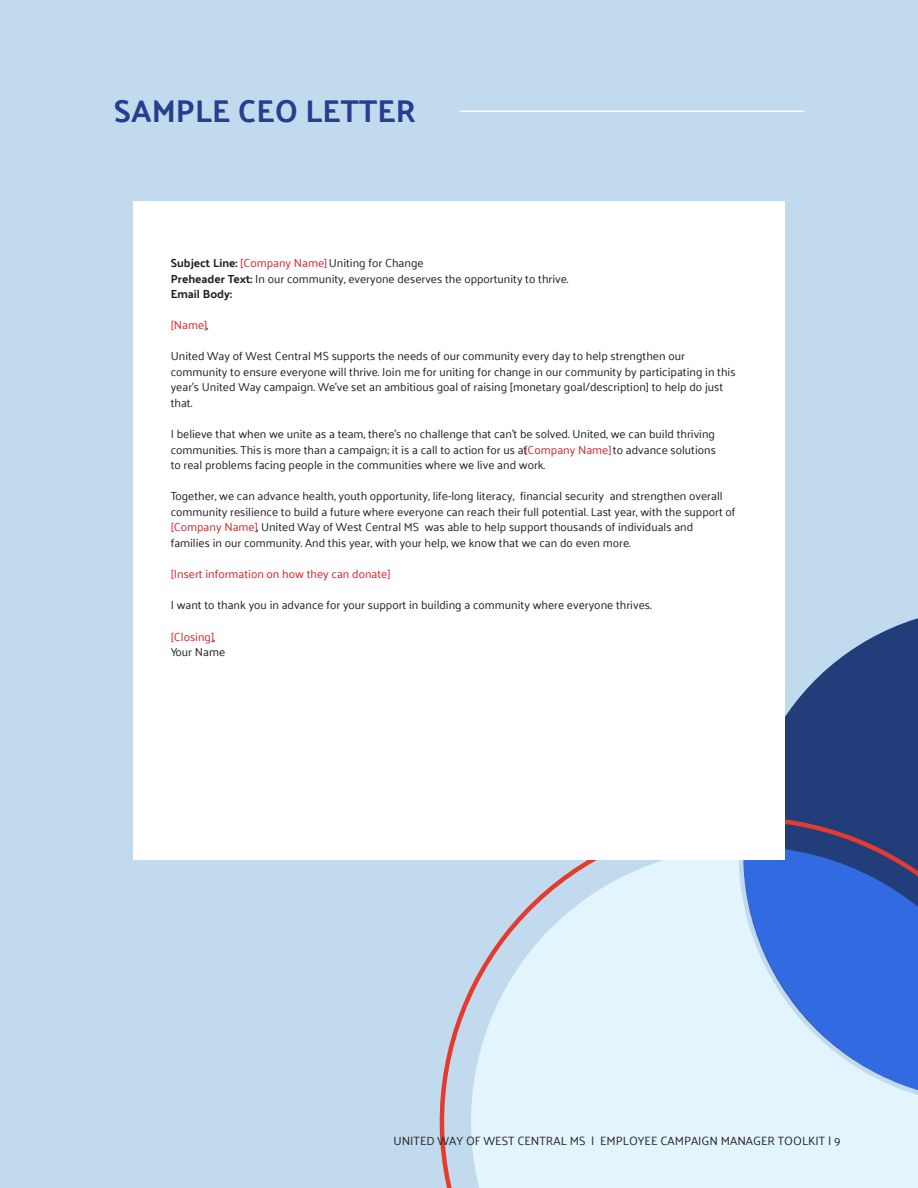
<style>
.page{position:relative;width:918px;height:1188px;background:#c2daed}
.page>*{position:absolute;margin:0;border:0;box-sizing:border-box;transform-origin:0 0}
.t1{font:700 31.5px "Palanquin";color:#253f8e}
.t2{font:12px "Palanquin";color:#231f20}
.t3{font:11.7px/15.6px "Palanquin";color:#231f20}
.t4{font:11.7px/15.6px "Palanquin";color:#d1232a}
.s1{font-weight:700}
.s2{color:#d1232a}
.s3{color:#231f20}
</style>
<div class="page">
<hr style="left:460px;top:111px;width:344px;height:1px;background:#fff">
<svg style="left:785px;top:618px;width:133px;height:158px"></svg>
<svg style="left:439px;top:776px;width:479px;height:412px"></svg>
<svg style="left:742px;top:845px;width:176px;height:266px;background:#6791e1"></svg>
<div style="left:133px;top:201px;width:652px;height:659px;background:#fff"></div>
<h1 class="t1" style="left:114px;top:93px;width:303px">SAMPLE CEO LETTER</h1>
<p class="t3" style="left:171px;top:255px;width:399px"><span class="s1">Subject Line:</span> <span class="s2">[Company Name]</span> Uniting for Change<br><span class="s1">Preheader Text:</span> In our community, everyone deserves the opportunity to thrive.<br><span class="s1">Email Body:</span></p>
<p class="t4" style="left:171px;top:317px;width:39px">[Name]<span class="s3">,</span></p>
<p class="t3" style="left:171px;top:348px;width:566px">United Way of West Central MS supports the needs of our community every day to help strengthen our community to ensure everyone will thrive. Join me for uniting for change in our community by participating in this year’s United Way campaign. We’ve set an ambitious goal of raising [monetary goal/description] to help do just that.</p>
<p class="t3" style="left:171px;top:426px;width:547px;text-align:justify">I believe that when we unite as a team, there’s no challenge that can’t be solved. United, we can build thriving communities. This is more than a campaign; it is a call to action for us at <span class="s2">[Company Name]</span> to advance solutions to real problems facing people in the communities where we live and work.</p>
<p class="t3" style="left:171px;top:489px;width:566px">Together, we can advance health, youth opportunity, life-long literacy, financial security and strengthen overall community resilience to build a future where everyone can reach their full potential. Last year, with the support of <span class="s2">[Company Name]</span>, United Way of West Central MS was able to help support thousands of individuals and<br>families in our community. And this year, with your help, we know that we can do even more.</p>
<p class="t4" style="left:171px;top:566px;width:221px">[Insert information on how they can donate]</p>
<p class="t3" style="left:171px;top:598px;width:482px">I want to thank you in advance for your support in building a community where everyone thrives.</p>
<p class="t4" style="left:171px;top:629px;width:56px">[Closing]<span class="s3">,<br>Your Name</span></p>
<p class="t2" style="left:393px;top:1134px;width:449px">UNITED WAY OF WEST CENTRAL MS | EMPLOYEE CAMPAIGN MANAGER TOOLKIT | 9</p>
</div>
